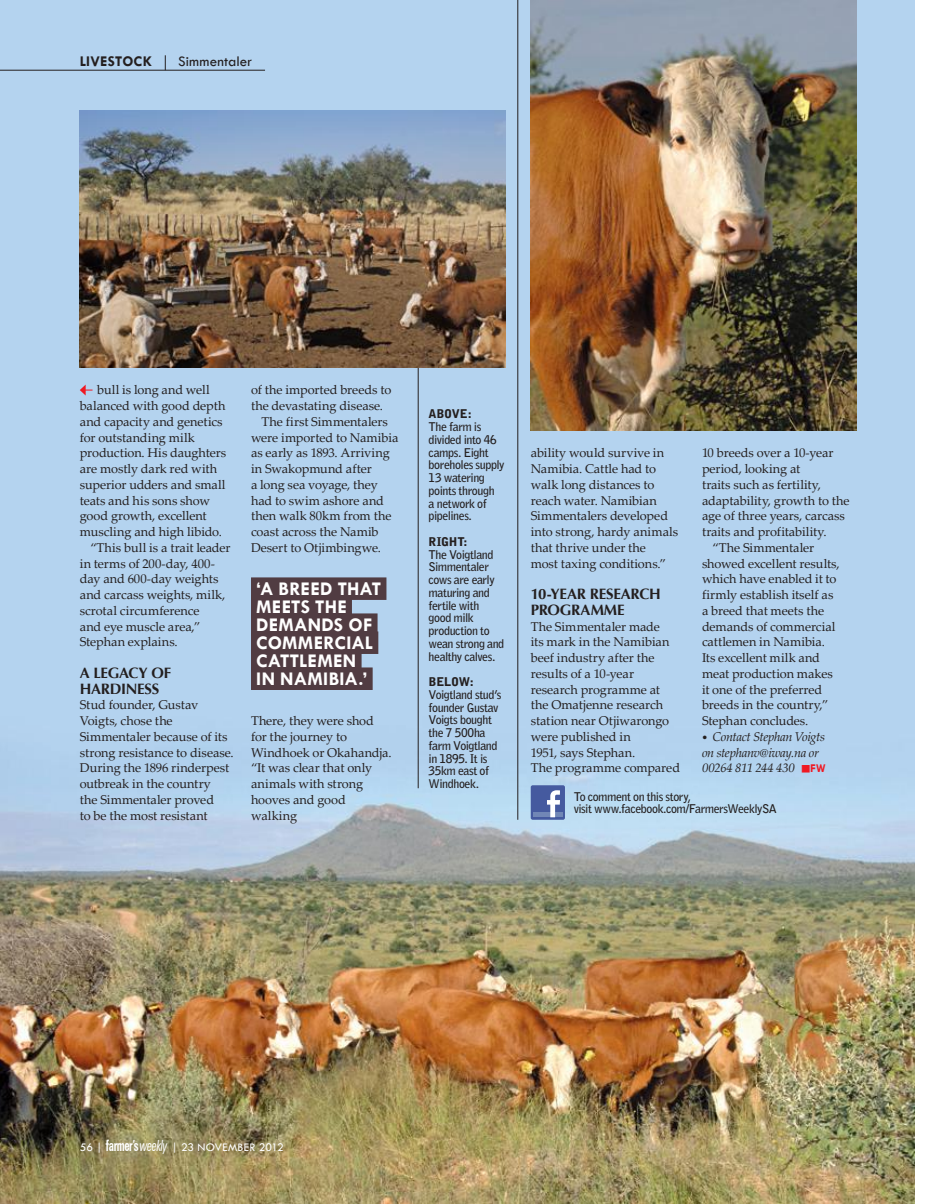
<style>
.page{position:relative;width:936px;height:1204px;background:#fff}
.page>*{position:absolute;margin:0;border:0;box-sizing:border-box;transform-origin:0 0}
.t1{font:700 19.5px/18px "Tw Cen";letter-spacing:.015em;color:#fff}
.t2{font:700 15px/15.8px "Optima";letter-spacing:-.015em;color:#241f1f}
.t3{font:15px "Tw Cen";letter-spacing:.01em;color:#241f1f}
.t4{font:700 15px "Tw Cen";letter-spacing:.015em;color:#241f1f}
.t5{font:12.75px/15.8px "Palatino Linotype";letter-spacing:-.005em;color:#241f1f}
.t6{font:italic 12.75px/15.8px "Palatino Linotype";letter-spacing:-.03em;color:#241f1f}
.t7{font:700 12px/12.8px "Bell Gothic Std";letter-spacing:-.04em;color:#241f1f}
.t8{font:12px "Tw Cen";letter-spacing:.01em;color:#fff}
.t9{font:900 12px "Bell Gothic Std";letter-spacing:-.02em;color:#241f1f}
.s1{font-size:10.5px}
.s2{font-size:34.35px;color:#ef1923}
.s3{font-family:"Tw Cen";font-weight:700;font-style:normal;font-size:12px;color:#ef1923}
.s4{font-family:"Zurich BT";font-weight:700;font-stretch:condensed;font-size:15.45px}
.s5{font-family:"Zurich BT";font-style:italic;font-stretch:condensed;font-size:15.45px}
</style>
<div class="page">
<img style="left:0;top:0;width:914px;height:1203px">
<hr style="left:418px;top:300px;width:1px;height:488px;background:#241f1f">
<hr style="left:517px;top:0;width:1px;height:819px;background:#241f1f">
<div style="left:530px;top:785px;width:35px;height:34px;background:#455a9f;border-radius:2px"></div>
<div style="left:533px;top:812px;width:29px;height:5px;background:#7187b6"></div>
<svg style="left:547px;top:790px;width:13px;height:27px"></svg>
<img style="left:80px;top:111px;width:425px;height:256px">
<img style="left:530px;top:0;width:326px;height:430px">
<div style="left:251px;top:577px;width:135px;height:23px;background:#513c42"></div>
<div style="left:251px;top:595px;width:101px;height:23px;background:#513c42"></div>
<div style="left:251px;top:613px;width:126px;height:23px;background:#513c42"></div>
<div style="left:251px;top:631px;width:127px;height:23px;background:#513c42"></div>
<div style="left:251px;top:649px;width:110px;height:23px;background:#513c42"></div>
<div style="left:251px;top:667px;width:121px;height:23px;background:#513c42"></div>
<svg style="left:80px;top:384px;width:12px;height:11px"></svg>
<hr style="left:0;top:70px;width:265px;height:1px;background:#241f1f">
<svg style="left:165px;top:55px;width:1px;height:15px"></svg>
<p class="t4" style="left:80px;top:52px;width:74px">LIVESTOCK</p>
<p class="t3" style="left:178px;top:52px;width:75px">Simmentaler</p>
<p class="t5" style="left:97px;top:381px;width:114px">bull is long and well</p>
<p class="t5" style="left:80px;top:397px;width:147px">balanced with good depth</p>
<p class="t5" style="left:80px;top:413px;width:144px">and capacity and genetics</p>
<p class="t5" style="left:80px;top:429px;width:117px">for outstanding milk</p>
<p class="t5" style="left:80px;top:444px;width:148px">production. His daughters</p>
<p class="t5" style="left:80px;top:460px;width:139px">are mostly dark red with</p>
<p class="t5" style="left:80px;top:476px;width:147px">superior udders and small</p>
<p class="t5" style="left:80px;top:492px;width:132px">teats and his sons show</p>
<p class="t5" style="left:80px;top:507px;width:128px">good growth, excellent</p>
<p class="t5" style="left:80px;top:523px;width:144px">muscling and high libido.</p>
<p class="t5" style="left:90px;top:539px;width:141px">“This bull is a trait leader</p>
<p class="t5" style="left:80px;top:555px;width:137px">in terms of 200-day, 400-</p>
<p class="t5" style="left:80px;top:570px;width:140px">day and 600-day weights</p>
<p class="t5" style="left:80px;top:586px;width:147px">and carcass weights, milk,</p>
<p class="t5" style="left:80px;top:602px;width:121px">scrotal circumference</p>
<p class="t5" style="left:80px;top:618px;width:122px">and eye muscle area,”</p>
<p class="t5" style="left:80px;top:633px;width:100px">Stephan explains.</p>
<p class="t2" style="left:80px;top:665px;width:93px">A LEGACY OF<br>HARDINESS</p>
<p class="t5" style="left:80px;top:696px;width:155px">Stud founder, Gustav<br>Voigts, chose the<br>Simmentaler because of its strong resistance to disease.<br>During the 1896 rinderpest outbreak in the country<br>the Simmentaler proved<br>to be the most resistant</p>
<p class="t5" style="left:251px;top:381px;width:142px">of the imported breeds to</p>
<p class="t5" style="left:251px;top:397px;width:134px">the devastating disease.</p>
<p class="t5" style="left:261px;top:413px;width:128px">The first Simmentalers</p>
<p class="t5" style="left:251px;top:429px;width:149px">were imported to Namibia</p>
<p class="t5" style="left:251px;top:444px;width:140px">as early as 1893. Arriving</p>
<p class="t5" style="left:251px;top:460px;width:122px">in Swakopmund after</p>
<p class="t5" style="left:251px;top:476px;width:128px">a long sea voyage, they</p>
<p class="t5" style="left:251px;top:492px;width:134px">had to swim ashore and</p>
<p class="t5" style="left:251px;top:507px;width:142px">then walk 80km from the</p>
<p class="t5" style="left:251px;top:523px;width:129px">coast across the Namib</p>
<p class="t5" style="left:251px;top:539px;width:132px">Desert to Otjimbingwe.</p>
<h1 class="t1" style="left:256px;top:579px;width:126px">‘A BREED THAT<br>MEETS THE<br>DEMANDS OF<br>COMMERCIAL<br>CATTLEMEN<br>IN NAMIBIA.’</h1>
<p class="t5" style="left:251px;top:712px;width:142px">There, they were shod for the journey to<br>Windhoek or Okahandja. “It was clear that only animals with strong hooves and good walking</p>
<p class="t9" style="left:428px;top:407px;width:44px">ABOVE:</p>
<p class="t7" style="left:428px;top:420px;width:77px">The farm is divided into 46 camps. Eight boreholes supply<br>13 watering points through<br>a network of pipelines.</p>
<p class="t9" style="left:428px;top:534px;width:40px">RIGHT:</p>
<p class="t7" style="left:428px;top:548px;width:77px">The Voigtland<br>Simmentaler cows are early maturing and fertile with good milk production to wean strong and healthy calves.</p>
<p class="t9" style="left:428px;top:674px;width:47px">BELOW:</p>
<p class="t7" style="left:428px;top:688px;width:74px">Voigtland stud’s founder Gustav<br>Voigts bought the 7 500ha farm Voigtland in 1895. It is<br>35km east of<br>Windhoek.</p>
<p class="t5" style="left:530px;top:444px;width:149px">ability would survive in<br>Namibia. Cattle had to walk long distances to reach water. Namibian<br>Simmentalers developed into strong, hardy animals that thrive under the<br>most taxing conditions.”</p>
<p class="t2" style="left:530px;top:586px;width:131px">10-YEAR RESEARCH<br>PROGRAMME</p>
<p class="t5" style="left:530px;top:618px;width:151px">The Simmentaler made<br>its mark in the Namibian beef industry after the results of a 10-year research programme at the Omatjenne research station near Otjiwarongo were published in<br>1951, says Stephan.<br>The programme compared</p>
<p class="t5" style="left:702px;top:444px;width:133px">10 breeds over a 10-year</p>
<p class="t5" style="left:702px;top:460px;width:100px">period, looking at</p>
<p class="t5" style="left:702px;top:476px;width:120px">traits such as fertility,</p>
<p class="t5" style="left:702px;top:492px;width:149px">adaptability, growth to the</p>
<p class="t5" style="left:702px;top:507px;width:144px">age of three years, carcass</p>
<p class="t5" style="left:702px;top:523px;width:126px">traits and profitability.</p>
<p class="t5" style="left:712px;top:539px;width:103px">“The Simmentaler</p>
<p class="t5" style="left:702px;top:555px;width:139px">showed excellent results,</p>
<p class="t5" style="left:702px;top:570px;width:136px">which have enabled it to</p>
<p class="t5" style="left:702px;top:586px;width:133px">firmly establish itself as</p>
<p class="t5" style="left:702px;top:602px;width:124px">a breed that meets the</p>
<p class="t5" style="left:702px;top:618px;width:135px">demands of commercial</p>
<p class="t5" style="left:702px;top:633px;width:124px">cattlemen in Namibia.</p>
<p class="t5" style="left:702px;top:649px;width:120px">Its excellent milk and</p>
<p class="t5" style="left:702px;top:665px;width:132px">meat production makes</p>
<p class="t5" style="left:702px;top:681px;width:122px">it one of the preferred</p>
<p class="t5" style="left:702px;top:696px;width:128px">breeds in the country,”</p>
<p class="t5" style="left:702px;top:712px;width:108px">Stephan concludes.</p>
<p class="t6" style="left:702px;top:728px;width:125px"><span class="s1">•</span> Contact Stephan Voigts on stephanv@iway.na or<br>00264 811 244 430 <span class="s2">▪</span><span class="s3">FW</span></p>
<p class="t7" style="left:573px;top:790px;width:205px">To comment on this story,<br>visit www.facebook.com/FarmersWeeklySA</p>
<p class="t8" style="left:80px;top:1139px;width:206px">56 | <span class="s4">farmer’s</span><span class="s5">weekly</span> | 23 NOVEMBER 2012</p>
</div>
